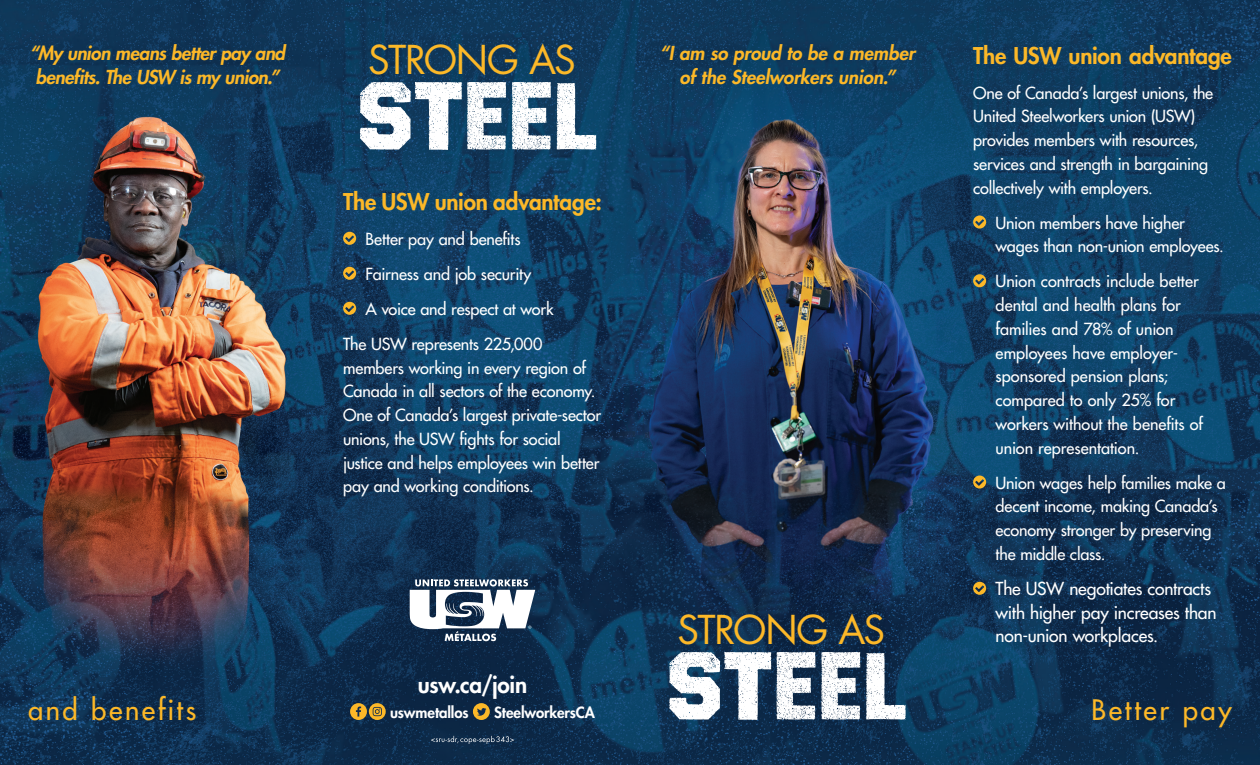
<style>
.page{position:relative;width:1260px;height:765px;background:#fff}
.page>*{position:absolute;margin:0;border:0;box-sizing:border-box;transform-origin:0 0}
.t1{font:38.75px "Futura Std";letter-spacing:-.04em;color:#fcb828}
.t2{font:500 27.5px "Futura Std";letter-spacing:.09em;color:#fcb828}
.t3{font:800 22.5px "Futura Std";letter-spacing:-.01em;color:#fcb828}
.t4{font:800 22.5px "Futura Std";letter-spacing:-.015em;color:#fff}
.t5{font:italic 800 18.75px/23.8px "Futura Std";letter-spacing:-.02em;color:#fcb828;text-align:center}
.t6{font:500 17.5px/23.8px "Futura Std";letter-spacing:-.01em;color:#fff}
.t7{font:500 16.25px/23.8px "Futura Std";letter-spacing:-.01em;color:#fff}
.t8{font:800 15px "Futura Std";letter-spacing:-.005em;color:#fff}
</style>
<div class="page">
<img style="left:0;top:0;width:1260px;height:765px">
<svg style="left:973px;top:216px;width:13px;height:13px"></svg>
<svg style="left:973px;top:274px;width:13px;height:13px"></svg>
<svg style="left:973px;top:476px;width:13px;height:13px"></svg>
<svg style="left:973px;top:582px;width:13px;height:13px"></svg>
<svg style="left:343px;top:232px;width:13px;height:13px"></svg>
<svg style="left:343px;top:267px;width:13px;height:13px"></svg>
<svg style="left:343px;top:302px;width:13px;height:13px"></svg>
<div style="left:350px;top:703px;width:17px;height:17px;background:#fcb828;border-radius:50%"></div>
<svg style="left:356px;top:707px;width:5px;height:10px"></svg>
<svg style="left:369px;top:703px;width:17px;height:17px"></svg>
<svg style="left:373px;top:707px;width:9px;height:9px"></svg>
<div style="left:473px;top:703px;width:17px;height:17px;background:#fcb828;border-radius:50%"></div>
<svg style="left:477px;top:708px;width:9px;height:8px"></svg>
<svg style="left:410px;top:579px;width:125px;height:62px"></svg>
<svg style="left:431px;top:736px;width:83px;height:8px"></svg>
<svg style="left:669px;top:651px;width:191px;height:69px"></svg>
<svg style="left:866px;top:653px;width:40px;height:67px"></svg>
<svg style="left:360px;top:81px;width:146px;height:69px"></svg>
<svg style="left:512px;top:82px;width:39px;height:68px"></svg>
<svg style="left:557px;top:83px;width:39px;height:67px"></svg>
<p class="t5" style="left:30px;top:42px;width:257px">“My union means better pay and benefits. The USW is my union.”</p>
<p class="t1" style="left:368px;top:35px;width:209px">STRONG AS</p>
<p class="t3" style="left:343px;top:187px;width:260px">The USW union advantage:</p>
<p class="t7" style="left:366px;top:227px;width:156px">Better pay and benefits</p>
<p class="t7" style="left:366px;top:262px;width:167px">Fairness and job security</p>
<p class="t7" style="left:366px;top:297px;width:189px">A voice and respect at work</p>
<p class="t7" style="left:343px;top:332px;width:260px">The USW represents 225,000 members working in every region of Canada in all sectors of the economy.<br>One of Canada’s largest private-sector unions, the USW fights for social justice and helps employees win better pay and working conditions.</p>
<p class="t5" style="left:660px;top:42px;width:257px">“I am so proud to be a member of the Steelworkers union.”</p>
<p class="t3" style="left:973px;top:41px;width:260px">The USW union advantage</p>
<p class="t7" style="left:973px;top:81px;width:242px">One of Canada’s largest unions, the United Steelworkers union (USW) provides members with resources, services and strength in bargaining collectively with employers.</p>
<p class="t7" style="left:996px;top:211px;width:230px">Union members have higher wages than non-union employees.</p>
<p class="t7" style="left:996px;top:270px;width:209px">Union contracts include better dental and health plans for families and 78% of union employees have employer&shy;sponsored pension plans; compared to only 25% for workers without the benefits of union representation.</p>
<p class="t7" style="left:996px;top:471px;width:232px">Union wages help families make a decent income, making Canada’s economy stronger by preserving the middle class.</p>
<p class="t6" style="left:996px;top:577px;width:223px">The USW negotiates contracts with higher pay increases than non-union workplaces.</p>
<p class="t1" style="left:678px;top:605px;width:209px">STRONG AS</p>
<p class="t4" style="left:418px;top:670px;width:111px">usw.ca/join</p>
<p class="t8" style="left:390px;top:702px;width:80px">uswmetallos</p>
<p class="t8" style="left:494px;top:702px;width:102px">SteelworkersCA</p>
<p class="t2" style="left:28px;top:693px;width:170px">and benefits</p>
<p class="t2" style="left:1092px;top:693px;width:142px">Better pay</p>
</div>
